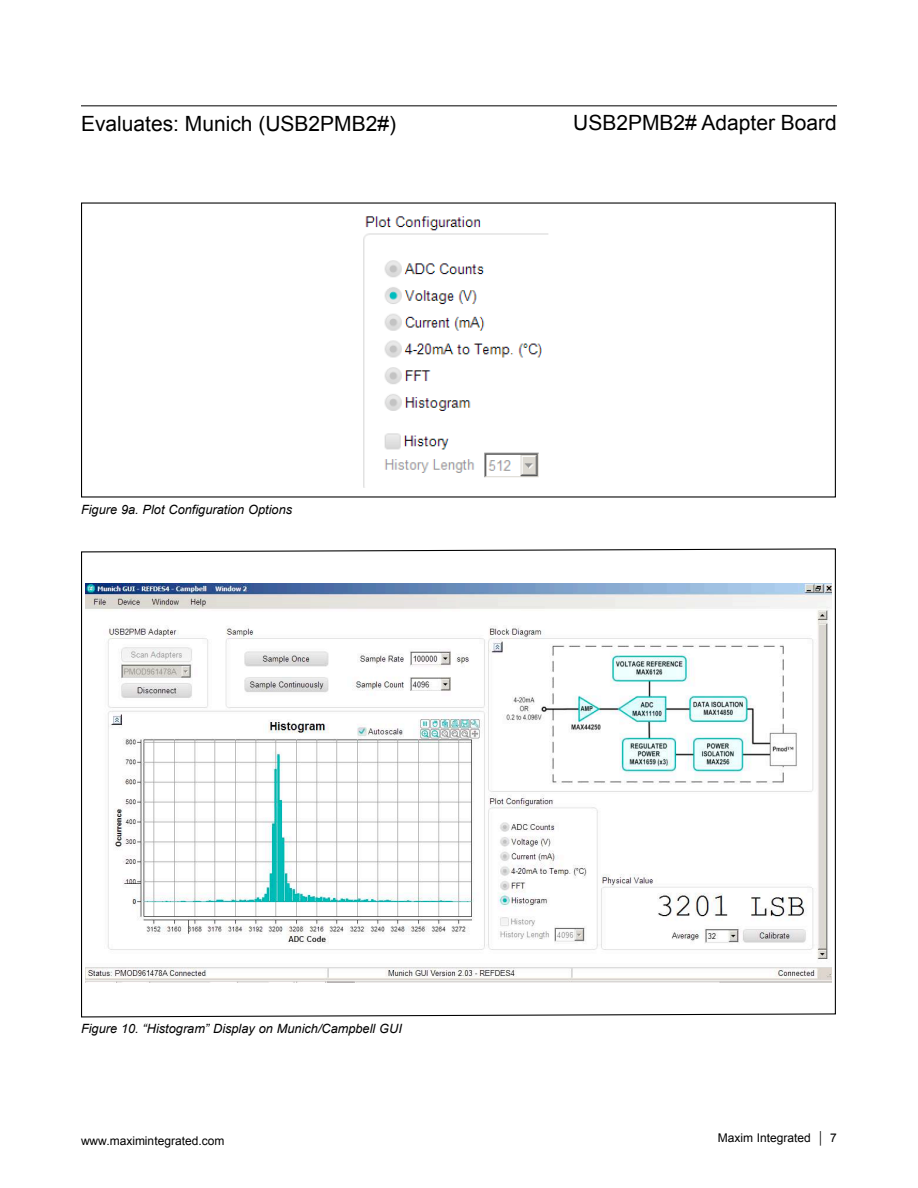
<style>
.page{position:relative;width:918px;height:1188px;background:#fff}
.page>*{position:absolute;margin:0;border:0;box-sizing:border-box;transform-origin:0 0}
.t1{font:21px "Arial";color:#000}
.t2{font:italic 12.75px "Arial";color:#000}
.t3{font:12px "Arial";color:#000}
</style>
<div class="page">
<hr style="left:81px;top:105px;width:756px;height:1px;background:#000">
<img style="left:363px;top:216px;width:185px;height:272px">
<svg style="left:81px;top:548px;width:755px;height:470px"></svg>
<h1 class="t1" style="left:81px;top:115px;width:317px">Evaluates: Munich (USB2PMB2#)</h1>
<h1 class="t1" style="left:573px;top:114px;width:265px">USB2PMB2# Adapter Board</h1>
<p class="t2" style="left:81px;top:505px;width:213px">Figure 9a. Plot Configuration Options</p>
<p class="t2" style="left:81px;top:1023px;width:322px">Figure 10. “Histogram” Display on Munich/Campbell GUI</p>
<p class="t3" style="left:81px;top:1136px;width:145px">www.maximintegrated.com</p>
<p class="t3" style="left:718px;top:1133px;width:121px">Maxim Integrated │ 7</p>
</div>
